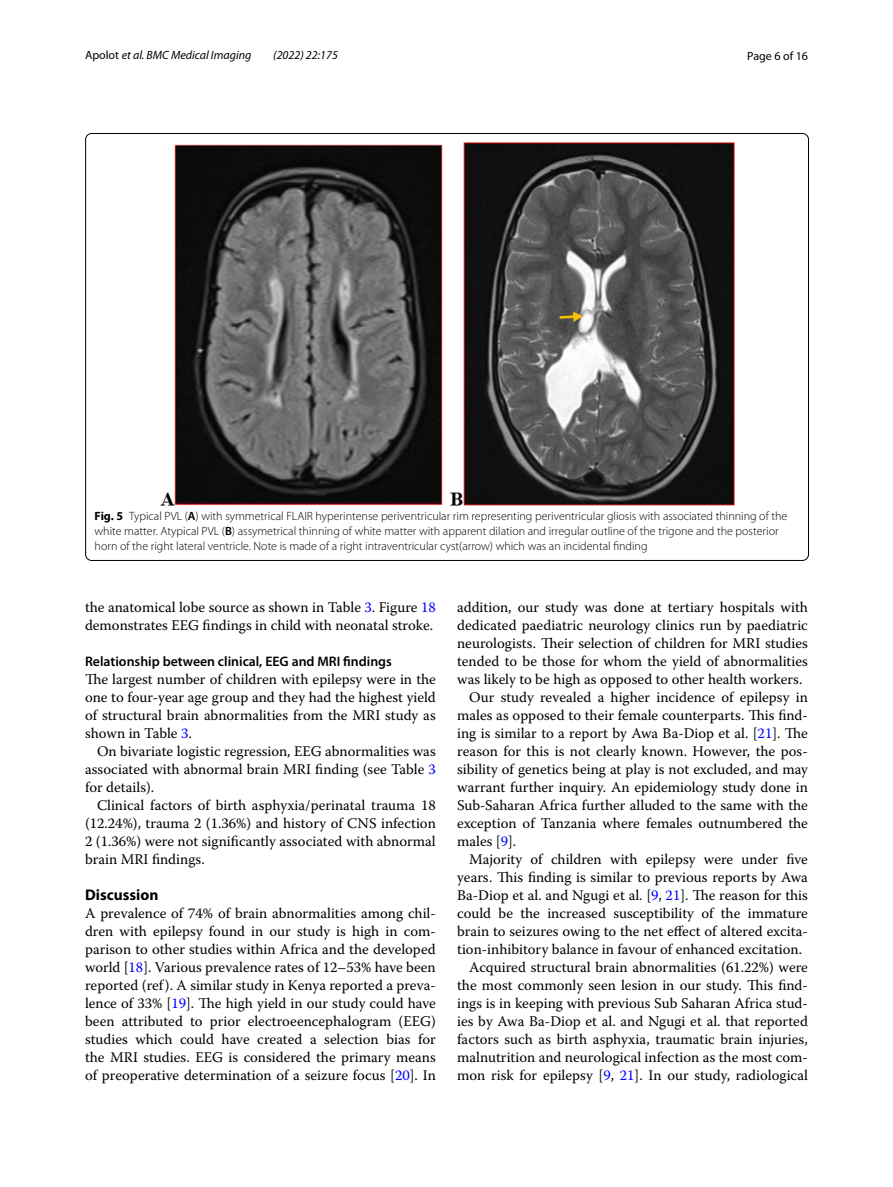
<style>
.page{position:relative;width:893px;height:1187px;background:#fff}
.page>*{position:absolute;margin:0;border:0;box-sizing:border-box;transform-origin:0 0}
.t1{font:700 15.45px "Myriad Pro";color:#000}
.t2{font:14.7px/18px "Warnock Pro";color:#000;text-align:justify}
.t3{font:600 13.8px "Myriad Pro";color:#000}
.t4{font:300 12px/15px "Myriad Pro";color:#000}
.t5{font:italic 12px "Myriad Pro";color:#000}
.t6{font:12px "Myriad Pro";color:#000}
.s1{font-style:normal}
.s2{font-weight:700}
.s3{font-weight:600}
.s4{color:#00f}
</style>
<div class="page">
<img style="left:160px;top:142px;width:574px;height:363px">
<p class="t5" style="left:85px;top:48px;width:168px"><span class="s1">Apolot</span> et al. BMC Medical Imaging</p>
<p class="t5" style="left:273px;top:48px;width:66px">(2022) 22:175</p>
<p class="t6" style="left:747px;top:48px;width:62px">Page 6 of 16</p>
<p class="t4" style="left:95px;top:509px;width:694px"><span class="s2">Fig. 5</span> Typical PVL (<span class="s3">A</span>) with symmetrical FLAIR hyperintense periventricular rim representing periventricular gliosis with associated thinning of the white matter. Atypical PVL (<span class="s3">B</span>) assymetrical thinning of white matter with apparent dilation and irregular outline of the trigone and the posterior horn of the right lateral ventricle. Note is made of a right intraventricular cyst(arrow) which was an incidental finding</p>
<p class="t2" style="left:85px;top:598px;width:352px">the anatomical lobe source as shown in Table <span class="s4">3</span>. Figure <span class="s4">18 </span>demonstrates EEG findings in child with neonatal stroke.</p>
<p class="t3" style="left:85px;top:652px;width:308px">Relationship between clinical, EEG and MRI findings</p>
<p class="t2" style="left:85px;top:670px;width:352px">The largest number of children with epilepsy were in the one to four-year age group and they had the highest yield of structural brain abnormalities from the MRI study as shown in Table <span class="s4">3</span>.</p>
<p class="t2" style="left:85px;top:742px;width:352px;text-indent:12px">On bivariate logistic regression, EEG abnormalities was associated with abnormal brain MRI finding (see Table <span class="s4">3 </span>for details).</p>
<p class="t2" style="left:85px;top:796px;width:352px;text-indent:12px">Clinical factors of birth asphyxia/perinatal trauma 18 (12.24%), trauma 2 (1.36%) and history of CNS infection 2 (1.36%) were not significantly associated with abnormal brain MRI findings.</p>
<p class="t1" style="left:85px;top:884px;width:75px">Discussion</p>
<p class="t2" style="left:85px;top:904px;width:352px">A prevalence of 74% of brain abnormalities among chil&shy;dren with epilepsy found in our study is high in com&shy;parison to other studies within Africa and the developed world [<span class="s4">18</span>]. Various prevalence rates of 12–53% have been reported (ref). A similar study in Kenya reported a preva&shy;lence of 33% [<span class="s4">19</span>]. The high yield in our study could have been attributed to prior electroeencephalogram (EEG) studies which could have created a selection bias for the MRI studies. EEG is considered the primary means of preoperative determination of a seizure focus [<span class="s4">20</span>]. In</p>
<p class="t2" style="left:457px;top:598px;width:352px">addition, our study was done at tertiary hospitals with</p>
<p class="t2" style="left:457px;top:616px;width:352px">dedicated paediatric neurology clinics run by paediatric</p>
<p class="t2" style="left:457px;top:634px;width:352px">neurologists. Their selection of children for MRI studies</p>
<p class="t2" style="left:457px;top:652px;width:352px">tended to be those for whom the yield of abnormalities</p>
<p class="t2" style="left:457px;top:670px;width:347px">was likely to be high as opposed to other health workers.</p>
<p class="t2" style="left:469px;top:688px;width:340px">Our study revealed a higher incidence of epilepsy in</p>
<p class="t2" style="left:457px;top:706px;width:352px">males as opposed to their female counterparts. This find-</p>
<p class="t2" style="left:457px;top:724px;width:352px">ing is similar to a report by Awa Ba-Diop et al. [<span class="s4">21</span>]. The</p>
<p class="t2" style="left:457px;top:742px;width:352px">reason for this is not clearly known. However, the pos-</p>
<p class="t2" style="left:457px;top:760px;width:352px">sibility of genetics being at play is not excluded, and may</p>
<p class="t2" style="left:457px;top:778px;width:352px">warrant further inquiry. An epidemiology study done in</p>
<p class="t2" style="left:457px;top:796px;width:352px">Sub-Saharan Africa further alluded to the same with the</p>
<p class="t2" style="left:457px;top:814px;width:352px">exception of Tanzania where females outnumbered the</p>
<p class="t2" style="left:457px;top:832px;width:61px">males [<span class="s4">9</span>].</p>
<p class="t2" style="left:469px;top:850px;width:340px">Majority of children with epilepsy were under five</p>
<p class="t2" style="left:457px;top:868px;width:352px">years. This finding is similar to previous reports by Awa</p>
<p class="t2" style="left:457px;top:886px;width:352px">Ba-Diop et al. and Ngugi et al. [<span class="s4">9</span>, <span class="s4">21</span>]. The reason for this</p>
<p class="t2" style="left:457px;top:904px;width:352px">could be the increased susceptibility of the immature</p>
<p class="t2" style="left:457px;top:922px;width:352px">brain to seizures owing to the net effect of altered excita-</p>
<p class="t2" style="left:457px;top:940px;width:346px">tion-inhibitory balance in favour of enhanced excitation.</p>
<p class="t2" style="left:469px;top:958px;width:340px">Acquired structural brain abnormalities (61.22%) were</p>
<p class="t2" style="left:457px;top:976px;width:352px">the most commonly seen lesion in our study. This find-</p>
<p class="t2" style="left:457px;top:994px;width:352px">ings is in keeping with previous Sub Saharan Africa stud-</p>
<p class="t2" style="left:457px;top:1012px;width:352px">ies by Awa Ba-Diop et al. and Ngugi et al. that reported</p>
<p class="t2" style="left:457px;top:1030px;width:352px">factors such as birth asphyxia, traumatic brain injuries,</p>
<p class="t2" style="left:457px;top:1048px;width:352px">malnutrition and neurological infection as the most com-</p>
<p class="t2" style="left:457px;top:1066px;width:352px">mon risk for epilepsy [<span class="s4">9</span>, <span class="s4">21</span>]. In our study, radiological</p>
</div>
